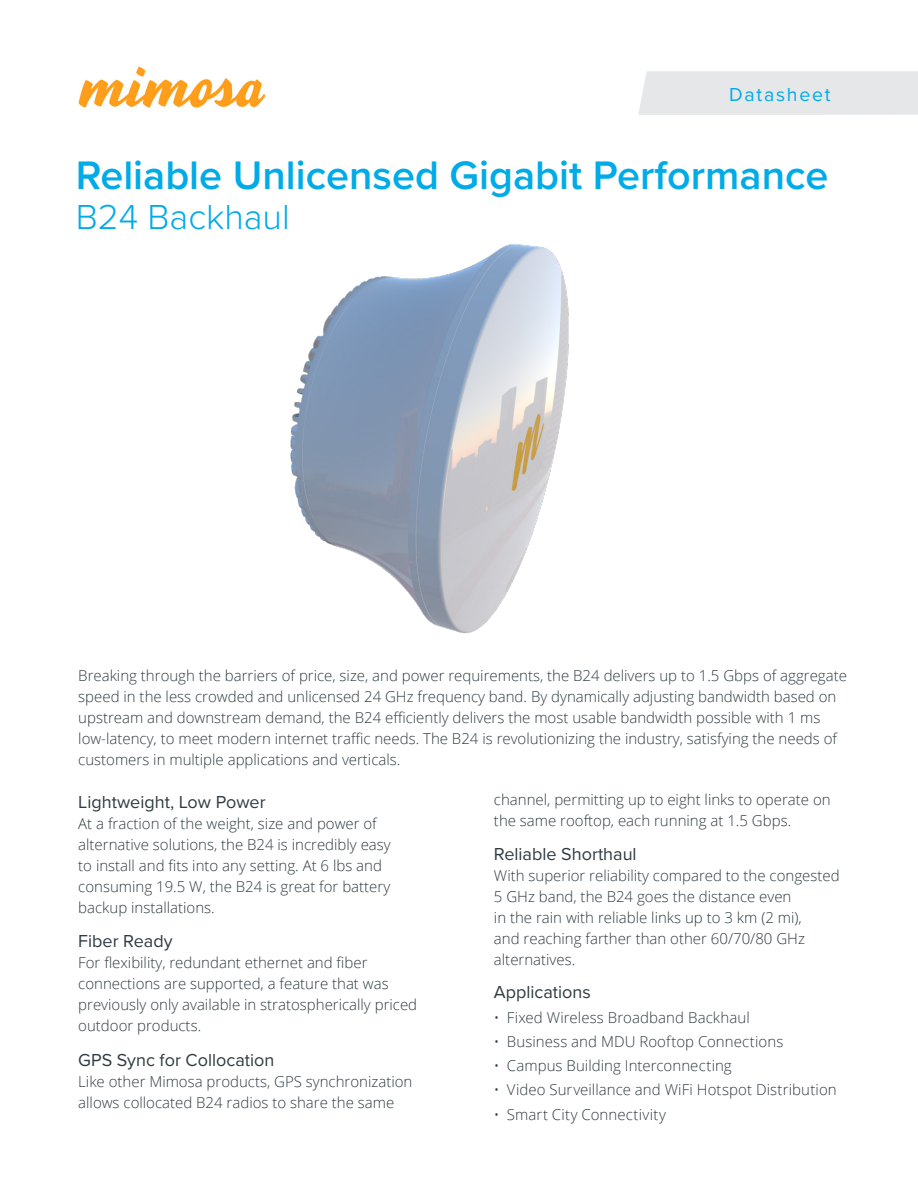
<style>
.page{position:relative;width:918px;height:1188px;background:#fff}
.page>*{position:absolute;margin:0;border:0;box-sizing:border-box;transform-origin:0 0}
._5b_TOCFigsub{font:600 41.25px "Proxima Nova";color:#00abe7}
._5b_TOCFigsub-2{font:300 36px "Proxima Nova";color:#00abe7}
._5b_TOCFigsub-3{font:19.5px "Proxima Nova";letter-spacing:.09em;color:#00abe7}
._5b_TOCFigsub-4{font:18px "Proxima Nova";color:#2f3b41}
._5b_TOCFigsub-5{font:300 15px/21px "Open Sans";color:#2f3b41}
</style>
<div class="page">
<img style="left:78px;top:66px;width:188px;height:42px">
<div style="left:638px;top:71px;width:280px;height:44px;background:#e6e7e9"></div>
<img style="left:290px;top:244px;width:279px;height:390px">
<p class="_5b_TOCFigsub-3" style="left:729px;top:80px;width:103px">Datasheet</p>
<p class="_5b_TOCFigsub" style="left:76px;top:144px;width:754px">Reliable Unlicensed Gigabit Performance</p>
<p class="_5b_TOCFigsub-2" style="left:76px;top:191px;width:216px">B24 Backhaul</p>
<p class="_5b_TOCFigsub-5" style="left:78px;top:665px;width:770px">Breaking through the barriers of price, size, and power requirements, the B24 delivers up to 1.5 Gbps of aggregate speed in the less crowded and unlicensed 24 GHz frequency band. By dynamically adjusting bandwidth based on upstream and downstream demand, the B24 efficiently delivers the most usable bandwidth possible with 1 ms low-latency, to meet modern internet traffic needs. The B24 is revolutionizing the industry, satisfying the needs of customers in multiple applications and verticals.</p>
<p class="_5b_TOCFigsub-4" style="left:78px;top:788px;width:189px">Lightweight, Low Power</p>
<p class="_5b_TOCFigsub-5" style="left:78px;top:812px;width:314px">At a fraction of the weight, size and power of alternative solutions, the B24 is incredibly easy to install and fits into any setting. At 6 lbs and consuming 19.5 W, the B24 is great for battery backup installations.</p>
<p class="_5b_TOCFigsub-4" style="left:78px;top:928px;width:96px">Fiber Ready</p>
<p class="_5b_TOCFigsub-5" style="left:78px;top:952px;width:340px">For flexibility, redundant ethernet and fiber connections are supported, a feature that was previously only available in stratospherically priced outdoor products.</p>
<p class="_5b_TOCFigsub-4" style="left:78px;top:1046px;width:198px">GPS Sync for Collocation</p>
<p class="_5b_TOCFigsub-5" style="left:78px;top:1070px;width:336px">Like other Mimosa products, GPS synchronization allows collocated B24 radios to share the same</p>
<p class="_5b_TOCFigsub-5" style="left:494px;top:789px;width:338px">channel, permitting up to eight links to operate on the same rooftop, each running at 1.5 Gbps.</p>
<p class="_5b_TOCFigsub-4" style="left:494px;top:841px;width:144px">Reliable Shorthaul</p>
<p class="_5b_TOCFigsub-5" style="left:494px;top:865px;width:347px">With superior reliability compared to the congested 5 GHz band, the B24 goes the distance even<br>in the rain with reliable links up to 3 km (2 mi),<br>and reaching farther than other 60/70/80 GHz alternatives.</p>
<p class="_5b_TOCFigsub-4" style="left:494px;top:979px;width:98px">Applications</p>
<p class="_5b_TOCFigsub-5" style="left:494px;top:1006px;width:257px">• Fixed Wireless Broadband Backhaul</p>
<p class="_5b_TOCFigsub-5" style="left:494px;top:1031px;width:291px">• Business and MDU Rooftop Connections</p>
<p class="_5b_TOCFigsub-5" style="left:494px;top:1055px;width:239px">• Campus Building Interconnecting</p>
<p class="_5b_TOCFigsub-5" style="left:494px;top:1079px;width:344px">• Video Surveillance and WiFi Hotspot Distribution</p>
<p class="_5b_TOCFigsub-5" style="left:494px;top:1103px;width:174px">• Smart City Connectivity</p>
</div>
